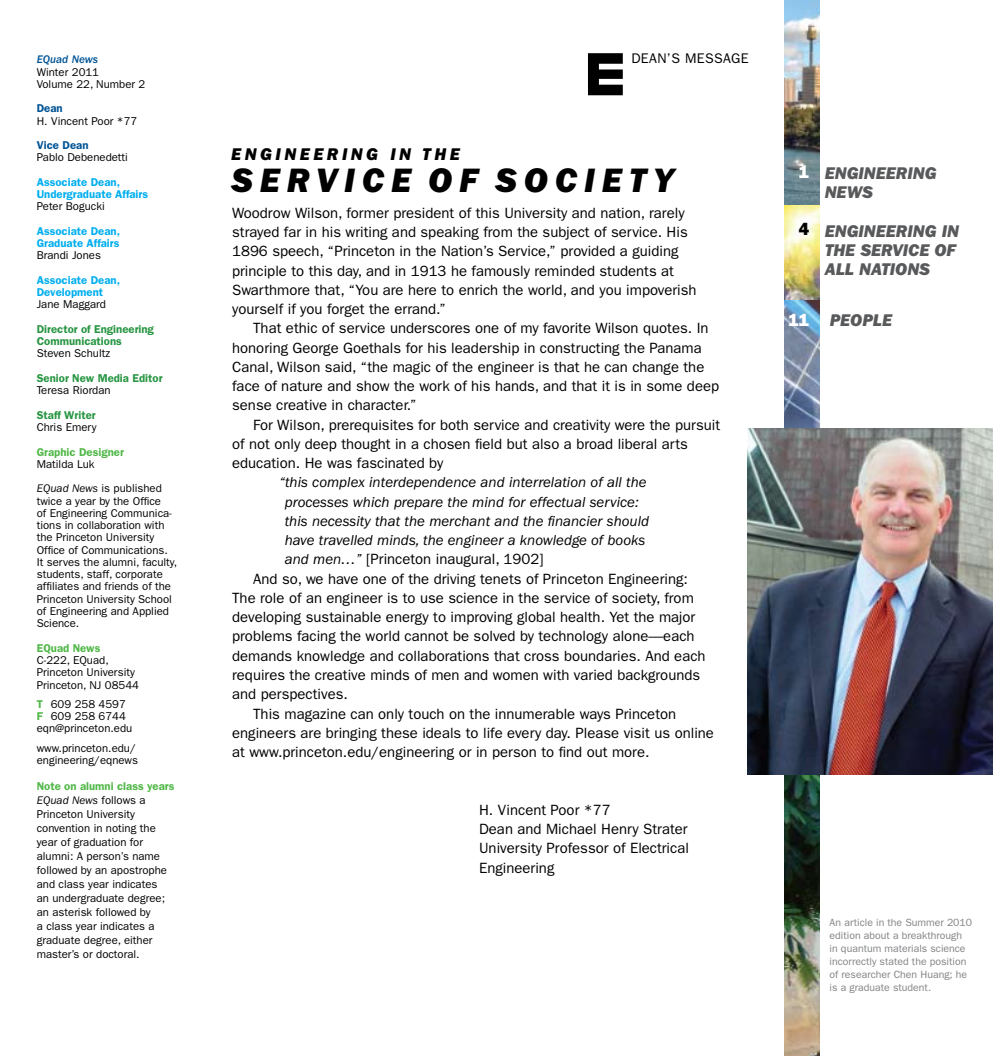
<style>
.page{position:relative;width:993px;height:1056px;background:#fff}
.page>*{position:absolute;margin:0;border:0;box-sizing:border-box;transform-origin:0 0}
.t1{font:35px "ITC Franklin Gothic Std Hvy It";color:#000}
.t2{font:17.5px "ITC Franklin Gothic Std Hvy It";color:#58595b}
.t3{font:17.5px "ITC Franklin Gothic Std Hvy It";color:#000}
.t4{font:17.5px "ITC Franklin Gothic Std Hvy";color:#fff}
.t5{font:17.5px "ITC Franklin Gothic Std Hvy";color:#000}
.t6{font:14.88px/19.2px "ITC Franklin Gothic Std";color:#000}
.t7{font:italic 14.88px "ITC Franklin Gothic Std";color:#000}
.t8{font:14px "ITC Franklin Gothic Std";letter-spacing:.025em;color:#000}
.t9{font:11.38px/12.2px "ITC Franklin Gothic Std";color:#000}
.t10{font:600 11.38px/12.2px "ITC Franklin Gothic Std";color:#00aeef}
.t11{font:600 11.38px/12.2px "ITC Franklin Gothic Std";color:#289643}
.t12{font:600 11.38px "ITC Franklin Gothic Std";color:#51b848}
.t13{font:600 11.38px "ITC Franklin Gothic Std";color:#005496}
.t14{font:11.38px "ITC Franklin Gothic Std Med It";color:#005496}
.t15{font:10.5px/13.1px "ITC Franklin Gothic Std";color:#808285}
.s1{font-style:italic}
.s2{font-weight:600;color:#51b848}
</style>
<div class="page">
<svg style="left:588px;top:53px;width:34px;height:42px"></svg>
<img style="left:784px;top:0;width:35px;height:428px">
<img style="left:784px;top:774px;width:35px;height:281px">
<img style="left:747px;top:428px;width:245px;height:346px">
<p class="t14" style="left:37px;top:53px;width:63px">EQuad News</p>
<p class="t9" style="left:37px;top:66px;width:110px">Winter 2011<br>Volume 22, Number 2</p>
<p class="t13" style="left:37px;top:102px;width:27px">Dean</p>
<p class="t9" style="left:37px;top:115px;width:102px">H. Vincent Poor *77</p>
<p class="t13" style="left:37px;top:138px;width:53px">Vice Dean</p>
<p class="t9" style="left:37px;top:151px;width:93px">Pablo Debenedetti</p>
<p class="t10" style="left:37px;top:176px;width:113px">Associate Dean,<br>Undergraduate Affairs</p>
<p class="t9" style="left:37px;top:200px;width:69px">Peter Bogucki</p>
<p class="t10" style="left:37px;top:225px;width:85px">Associate Dean,<br>Graduate Affairs</p>
<p class="t9" style="left:37px;top:249px;width:66px">Brandi Jones</p>
<p class="t10" style="left:37px;top:274px;width:85px">Associate Dean,<br>Development</p>
<p class="t9" style="left:37px;top:298px;width:71px">Jane Maggard</p>
<p class="t11" style="left:37px;top:323px;width:119px">Director of Engineering<br>Communications</p>
<p class="t9" style="left:37px;top:347px;width:75px">Steven Schultz</p>
<p class="t11" style="left:37px;top:372px;width:127px">Senior New Media Editor</p>
<p class="t9" style="left:37px;top:384px;width:75px">Teresa Riordan</p>
<p class="t11" style="left:37px;top:408px;width:60px">Staff Writer</p>
<p class="t9" style="left:37px;top:421px;width:61px">Chris Emery</p>
<p class="t12" style="left:37px;top:445px;width:89px">Graphic Designer</p>
<p class="t9" style="left:37px;top:451px;width:127px;line-height:24.5px">Matilda Luk<br><span class="s1">EQuad News</span> is published</p>
<p class="t9" style="left:37px;top:494px;width:142px">twice a year by the Office<br>of Engineering Communica&shy;tions in collaboration with the Princeton University<br>Office of Communications.<br>It serves the alumni, faculty, students, staff, corporate affiliates and friends of the<br>Princeton University School of Engineering and Applied<br>Science.</p>
<p class="t12" style="left:37px;top:641px;width:65px">EQuad News</p>
<p class="t9" style="left:37px;top:654px;width:104px">C-222, EQuad,<br>Princeton University<br>Princeton, NJ 08544</p>
<p class="t9" style="left:37px;top:697px;width:97px"><span class="s2">T</span> 609 258 4597<br><span class="s2">F</span> 609 258 6744 eqn@princeton.edu</p>
<p class="t9" style="left:37px;top:741px;width:103px">www.princeton.edu/ engineering/eqnews</p>
<p class="t9" style="left:37px;top:779px;width:139px;line-height:14px"><span class="s2">Note on alumni class years<br></span><span class="s1">EQuad News</span> follows a<br>Princeton University convention in noting the year of graduation for alumni: A person’s name followed by an apostrophe and class year indicates<br>an undergraduate degree; an asterisk followed by<br>a class year indicates a graduate degree, either master’s or doctoral.</p>
<p class="t8" style="left:631px;top:50px;width:119px">DEAN’S MESSAGE</p>
<p class="t3" style="left:231px;top:144px;width:58px">ENGINEERIN</p>
<p class="t3" style="left:366px;top:144px;width:70px">G IN THE</p>
<h1 class="t1" style="left:231px;top:160px;width:27px">SERVICE</h1>
<h1 class="t1" style="left:428px;top:160px;width:94px">OF SOCIET</h1>
<h1 class="t1" style="left:653px;top:160px;width:22px">Y</h1>
<p class="t6" style="left:232px;top:203px;width:466px">Woodrow Wilson, former president of this University and nation, rarely strayed far in his writing and speaking from the subject of service. His 1896 speech, “Princeton in the Nation’s Service,” provided a guiding principle to this day, and in 1913 he famously reminded students at Swarthmore that, “You are here to enrich the world, and you impoverish yourself if you forget the errand.”</p>
<p class="t6" style="left:232px;top:319px;width:488px;text-indent:21px">That ethic of service underscores one of my favorite Wilson quotes. In honoring George Goethals for his leadership in constructing the Panama Canal, Wilson said, “the magic of the engineer is that he can change the face of nature and show the work of his hands, and that it is in some deep sense creative in character.”</p>
<p class="t6" style="left:232px;top:415px;width:489px;text-indent:21px">For Wilson, prerequisites for both service and creativity were the pursuit of not only deep thought in a chosen field but also a broad liberal arts education. He was fascinated by</p>
<p class="t7" style="left:279px;top:474px;width:368px">“this complex interdependence and interrelation of all the</p>
<p class="t7" style="left:285px;top:493px;width:355px">processes which prepare the mind for effectual service:</p>
<p class="t7" style="left:285px;top:512px;width:366px">this necessity that the merchant and the financier should</p>
<p class="t7" style="left:285px;top:532px;width:362px">have travelled minds, the engineer a knowledge of books</p>
<p class="t6" style="left:285px;top:549px;width:260px"><span class="s1">and men…”</span> [Princeton inaugural, 1902]</p>
<p class="t6" style="left:253px;top:569px;width:436px">And so, we have one of the driving tenets of Princeton Engineering:</p>
<p class="t6" style="left:232px;top:588px;width:463px">The role of an engineer is to use science in the service of society, from</p>
<p class="t6" style="left:232px;top:607px;width:464px">developing sustainable energy to improving global health. Yet the major</p>
<p class="t6" style="left:232px;top:626px;width:464px">problems facing the world cannot be solved by technology alone—each</p>
<p class="t6" style="left:232px;top:646px;width:475px">demands knowledge and collaborations that cross boundaries. And each</p>
<p class="t6" style="left:232px;top:665px;width:469px">requires the creative minds of men and women with varied backgrounds</p>
<p class="t6" style="left:232px;top:684px;width:117px">and perspectives.</p>
<p class="t6" style="left:253px;top:703px;width:424px">This magazine can only touch on the innumerable ways Princeton</p>
<p class="t6" style="left:232px;top:723px;width:483px">engineers are bringing these ideals to life every day. Please visit us online</p>
<p class="t6" style="left:232px;top:742px;width:419px">at www.princeton.edu/engineering or in person to find out more.</p>
<p class="t6" style="left:479px;top:800px;width:211px">H. Vincent Poor *77<br>Dean and Michael Henry Strater<br>University Professor of Electrical<br>Engineering</p>
<p class="t4" style="left:798px;top:161px;width:12px">1</p>
<p class="t5" style="left:798px;top:219px;width:12px">4</p>
<p class="t4" style="left:788px;top:309px;width:22px">11</p>
<p class="t2" style="left:824px;top:163px;width:45px">ENGINEERIN</p>
<p class="t2" style="left:924px;top:163px;width:13px">G</p>
<p class="t2" style="left:824px;top:182px;width:50px">NEWS</p>
<p class="t2" style="left:824px;top:220px;width:45px">ENGINEERIN</p>
<p class="t2" style="left:924px;top:220px;width:27px">G IN</p>
<p class="t2" style="left:824px;top:240px;width:12px">THE</p>
<p class="t2" style="left:860px;top:240px;width:22px">SERVICE</p>
<p class="t2" style="left:934px;top:240px;width:12px">OF</p>
<p class="t2" style="left:824px;top:259px;width:58px">ALL NATIONS</p>
<p class="t2" style="left:829px;top:310px;width:22px">PEOPLE</p>
<p class="t15" style="left:829px;top:915px;width:144px">An article in the Summer 2010 edition about a breakthrough in quantum materials science incorrectly stated the position of researcher Chen Huang; he is a graduate student.</p>
</div>
